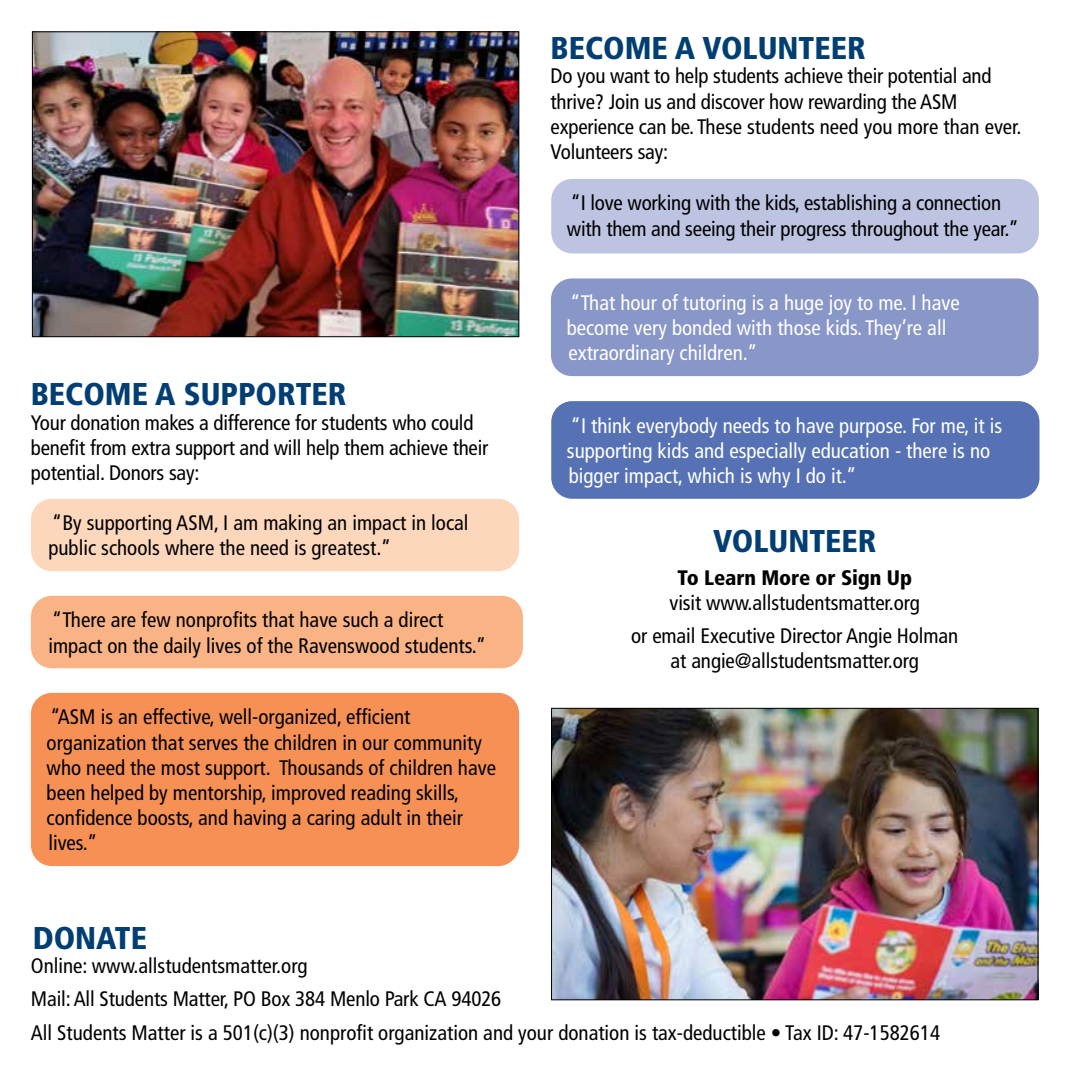
<style>
.page{position:relative;width:1071px;height:1071px;background:#fff}
.page>*{position:absolute;margin:0;border:0;box-sizing:border-box;transform-origin:0 0}
.t1{font:900 condensed 31.5px "Frutiger LT Std";color:#003e73}
.t2{font:condensed 21px/25.2px "Frutiger";color:#000}
.t3{font:condensed 21px/25.2px "Frutiger";color:#fff}
.t4{font:900 condensed 21px "Frutiger";letter-spacing:-.005em;color:#000}
</style>
<div class="page">
<img style="left:553px;top:710px;width:483px;height:288px">
<div style="left:551px;top:708px;width:487px;height:292px;border:1px solid #000"></div>
<div style="left:31px;top:499px;width:488px;height:72px;background:#fdd7bc;border-radius:21px"></div>
<div style="left:31px;top:596px;width:492px;height:72px;background:#fab385;border-radius:21px"></div>
<div style="left:31px;top:693px;width:488px;height:173px;background:#f69054;border-radius:21px"></div>
<div style="left:551px;top:278px;width:488px;height:98px;background:#8896c8;border-radius:21px"></div>
<div style="left:551px;top:401px;width:489px;height:98px;background:#5672b4;border-radius:21px"></div>
<div style="left:551px;top:179px;width:488px;height:74px;background:#bdc4e1;border-radius:21px"></div>
<img style="left:34px;top:33px;width:483px;height:302px">
<div style="left:32px;top:31px;width:487px;height:306px;border:1px solid #000"></div>
<h1 class="t1" style="left:551px;top:29px;width:317px">BECOME A VOLUNTEER</h1>
<p class="t2" style="left:551px;top:64px;width:472px">Do you want to help students achieve their potential and thrive? Join us and discover how rewarding the ASM experience can be. These students need you more than ever.<br>Volunteers say:</p>
<p class="t2" style="left:567px;top:191px;width:453px">“I love working with the kids, establishing a connection with them and seeing their progress throughout the year.”</p>
<h1 class="t1" style="left:31px;top:376px;width:317px">BECOME A SUPPORTER</h1>
<p class="t2" style="left:31px;top:410px;width:459px">Your donation makes a difference for students who could benefit from extra support and will help them achieve their potential. Donors say:</p>
<p class="t2" style="left:48px;top:511px;width:422px">“By supporting ASM, I am making an impact in local public schools where the need is greatest.”</p>
<p class="t2" style="left:48px;top:608px;width:440px">“There are few nonprofits that have such a direct impact on the daily lives of the Ravenswood students.”</p>
<p class="t2" style="left:47px;top:705px;width:451px">“ASM is an effective, well-organized, efficient organization that serves the children in our community who need the most support. Thousands of children have been helped by mentorship, improved reading skills, confidence boosts, and having a caring adult in their lives.”</p>
<p class="t3" style="left:567px;top:290px;width:395px">“That hour of tutoring is a huge joy to me. I have become very bonded with those kids. They’re all extraordinary children.”</p>
<p class="t3" style="left:567px;top:413px;width:437px">“I think everybody needs to have purpose. For me, it is supporting kids and especially education - there is no bigger impact, which is why I do it.”</p>
<h1 class="t1" style="left:713px;top:522px;width:165px">VOLUNTEER</h1>
<p class="t4" style="left:677px;top:565px;width:236px">To Learn More or Sign Up</p>
<p class="t2" style="left:631px;top:586px;width:329px;line-height:33.1px;text-align:center">visit www.allstudentsmatter.org<br>or email Executive Director Angie Holman</p>
<p class="t2" style="left:671px;top:649px;width:250px">at angie@allstudentsmatter.org</p>
<h1 class="t1" style="left:33px;top:919px;width:116px">DONATE</h1>
<p class="t2" style="left:31px;top:950px;width:911px;line-height:33.1px">Online: www.allstudentsmatter.org<br>Mail: All Students Matter, PO Box 384 Menlo Park CA 94026<br>All Students Matter is a 501(c)(3) nonprofit organization and your donation is tax-deductible • Tax ID: 47-1582614</p>
</div>
